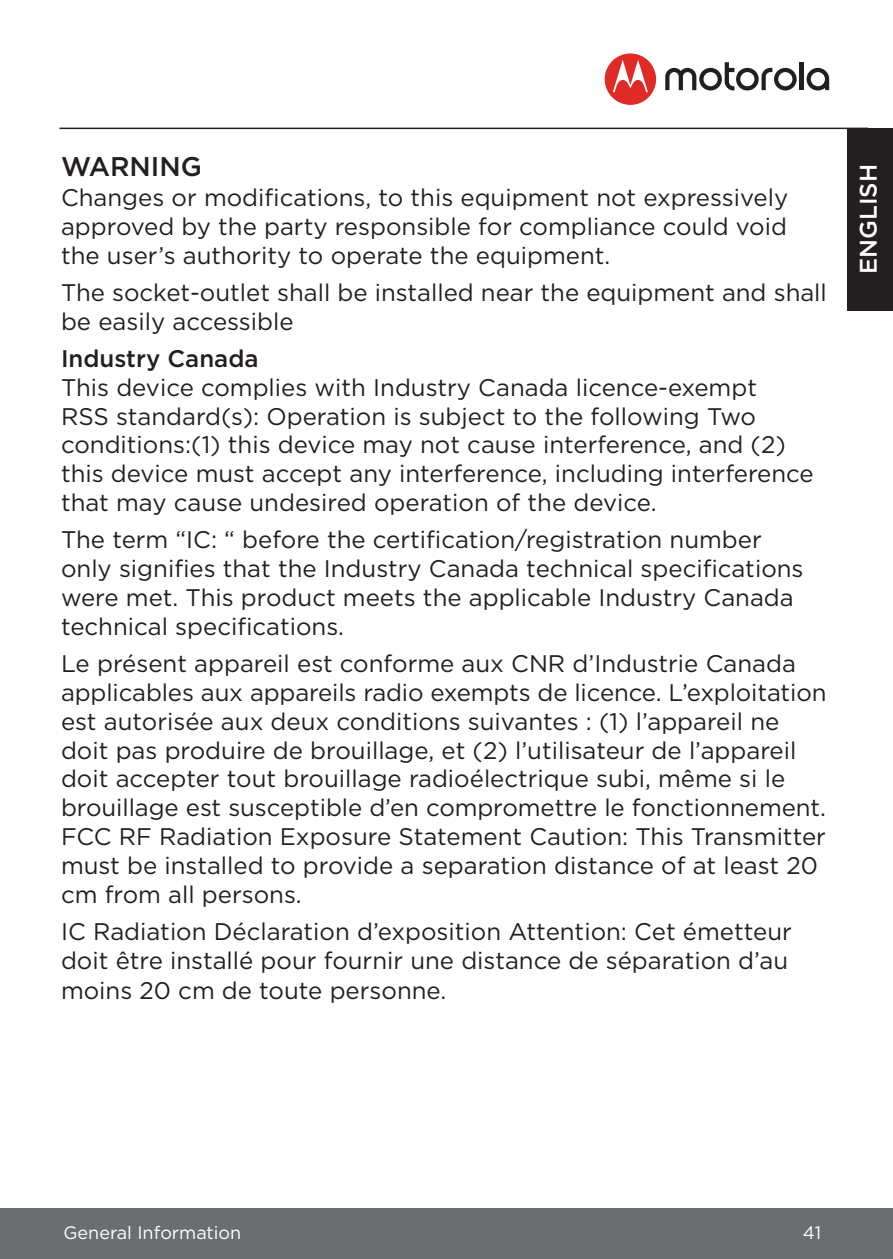
<style>
.page{position:relative;width:893px;height:1259px;background:#fff}
.page>*{position:absolute;margin:0;border:0;box-sizing:border-box;transform-origin:0 0}
.t1{font:500 27px "Gotham";color:#231f20}
.t2{font:24px/28.8px "Gotham";color:#231f20}
.t3{font:500 24px "Gotham";color:#231f20}
.t4{font:500 24px "Gotham";color:#fff}
.t5{font:18px "Gotham";color:#fff}
</style>
<div class="page">
<div style="left:0;top:1208px;width:893px;height:51px;background:#6c6d70"></div>
<hr style="left:60px;top:128px;width:807px;height:1px;background:#231f20">
<div style="left:605px;top:53px;width:51px;height:52px;background:#e02a26;border-radius:50%"></div>
<svg style="left:613px;top:60px;width:35px;height:32px"></svg>
<svg style="left:807px;top:68px;width:22px;height:22px"></svg>
<div style="left:799px;top:62px;width:5px;height:28px;background:#221f1f"></div>
<svg style="left:665px;top:62px;width:132px;height:28px"></svg>
<div style="left:847px;top:128px;width:46px;height:183px;background:#231f20"></div>
<p class="t1" style="left:61px;top:149px;width:142px">WARNING</p>
<p class="t2" style="left:61px;top:182px;width:729px;text-align:justify">Changes or modifications, to this equipment not expressively approved by the party responsible for compliance could void the user’s authority to operate the equipment.</p>
<p class="t2" style="left:61px;top:277px;width:767px">The socket-outlet shall be installed near the equipment and shall be easily accessible</p>
<p class="t3" style="left:61px;top:343px;width:199px">Industry Canada</p>
<p class="t2" style="left:61px;top:372px;width:754px">This device complies with Industry Canada licence-exempt<br>RSS standard(s): Operation is subject to the following Two conditions:(1) this device may not cause interference, and (2) this device must accept any interference, including interference that may cause undesired operation of the device.</p>
<p class="t2" style="left:61px;top:525px;width:744px">The term “IC: “ before the certification/registration number only signifies that the Industry Canada technical specifications were met. This product meets the applicable Industry Canada technical specifications.</p>
<p class="t2" style="left:61px;top:648px;width:767px">Le présent appareil est conforme aux CNR d’Industrie Canada applicables aux appareils radio exempts de licence. L’exploitation est autorisée aux deux conditions suivantes : (1) l’appareil ne doit pas produire de brouillage, et (2) l’utilisateur de l’appareil doit accepter tout brouillage radioélectrique subi, même si le brouillage est susceptible d’en compromettre le fonctionnement.<br>FCC RF Radiation Exposure Statement Caution: This Transmitter must be installed to provide a separation distance of at least 20 cm from all persons.</p>
<p class="t2" style="left:61px;top:916px;width:732px">IC Radiation Déclaration d’exposition Attention: Cet émetteur doit être installé pour fournir une distance de séparation d’au moins 20 cm de toute personne.</p>
<p class="t4" style="left:853px;top:274px;width:111px;rotate:-90deg">ENGLISH</p>
<p class="t5" style="left:64px;top:1221px;width:179px">General Information</p>
<p class="t5" style="left:803px;top:1221px;width:20px">41</p>
</div>
